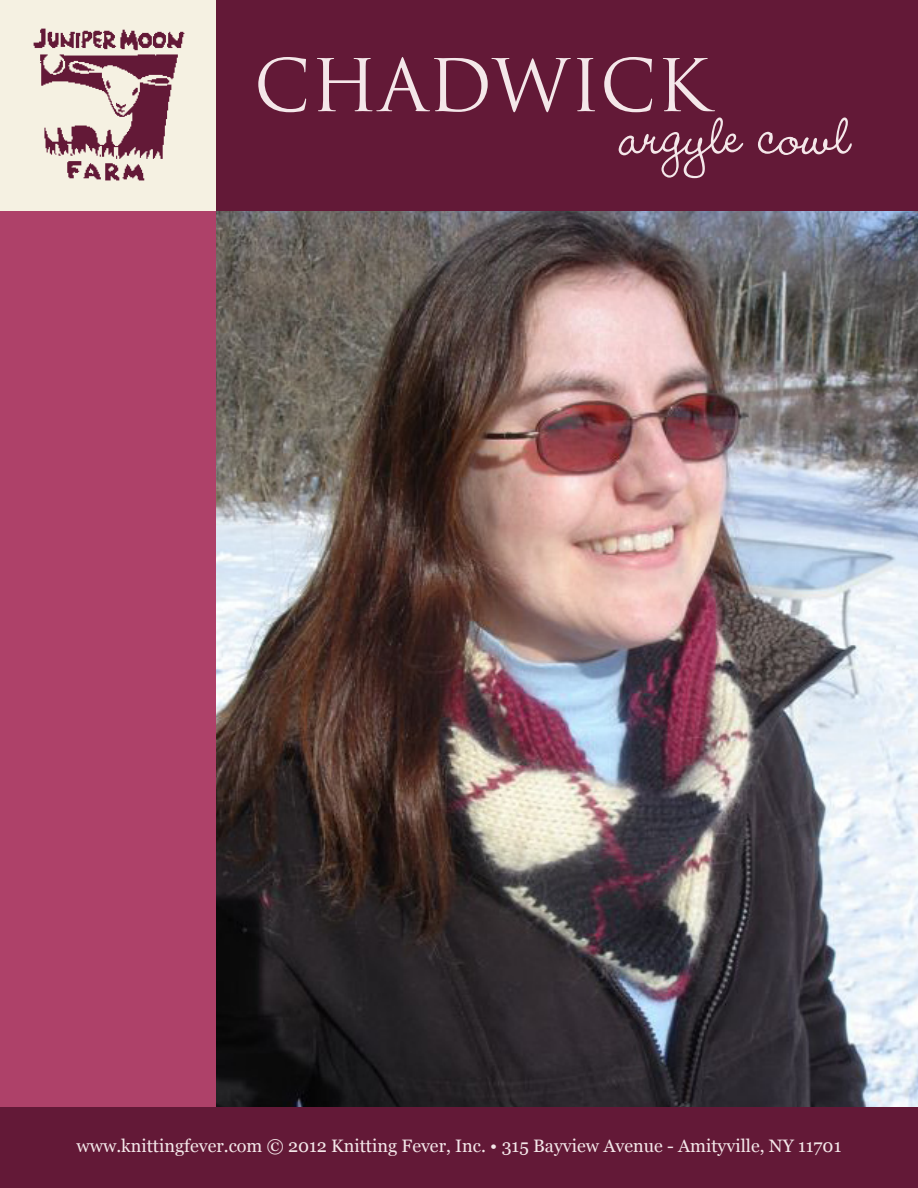
<style>
.page{position:relative;width:918px;height:1188px;background:#fff}
.page>*{position:absolute;margin:0;border:0;box-sizing:border-box;transform-origin:0 0}
.t1{font:500 70.5px "Wendy LP Std";color:#f4e7e9}
.t2{font:70.5px "Trajan Pro";color:#f4e7e9}
.t3{font:18px "Georgia";color:#f4e7e9}
</style>
<div class="page">
<div style="left:0;top:211px;width:216px;height:896px;background:#ae4169"></div>
<img style="left:216px;top:211px;width:702px;height:896px">
<div style="left:0;top:0;width:918px;height:211px;background:#631937"></div>
<div style="left:0;top:0;width:216px;height:211px;background:#f5f1e2"></div>
<img style="left:33px;top:28px;width:152px;height:153px">
<div style="left:0;top:1107px;width:918px;height:81px;background:#631937"></div>
<h1 class="t2" style="left:254px;top:41px;width:457px">CHADWICK</h1>
<h1 class="t1" style="left:620px;top:96px;width:231px">argyle cowl</h1>
<p class="t3" style="left:77px;top:1136px;width:766px">www.knittingfever.com © 2012 Knitting Fever, Inc. • 315 Bayview Avenue - Amityville, NY 11701</p>
</div>
